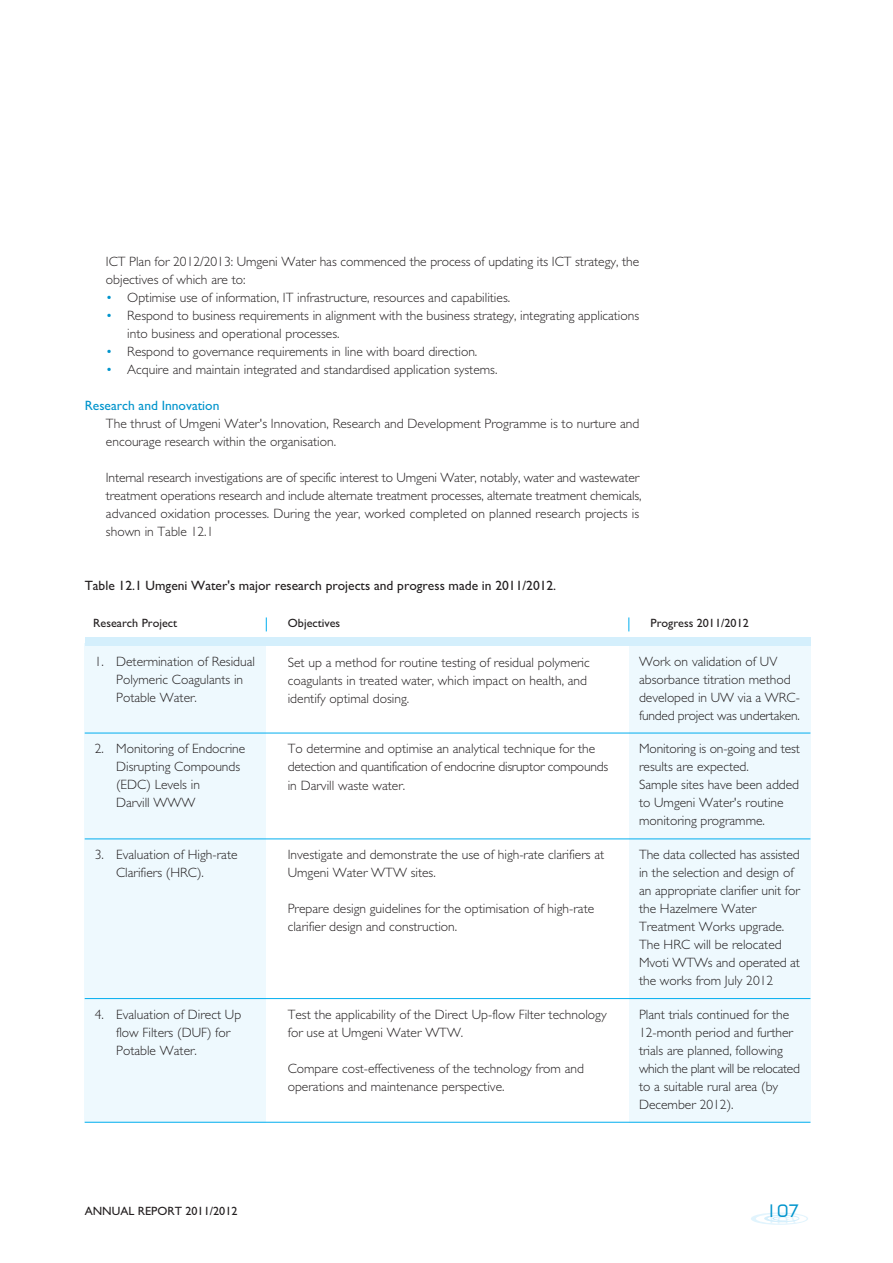
<style>
.page{position:relative;width:893px;height:1263px;background:#fff}
.page>*{position:absolute;margin:0;border:0;box-sizing:border-box;transform-origin:0 0}
.t1{font:300 13.5px/18px "Gill Sans";color:#231f20}
.t2{font:13.5px "Gill Sans";color:#231f20}
.t3{font:13.5px "Gill Sans";color:#0094cc}
.t4{font:12px "Gill Sans";color:#231f20}
.s1{color:#0094cc}
</style>
<div class="page">
<div style="left:628px;top:646px;width:182px;height:476px;background:#eef9fe"></div>
<div style="left:85px;top:643px;width:181px;height:479px;background:#eef9fe"></div>
<svg style="left:266px;top:617px;width:1px;height:14px"></svg>
<hr style="left:85px;top:733px;width:725px;height:1px;background:#00aeef">
<svg style="left:628px;top:617px;width:1px;height:14px"></svg>
<div style="left:85px;top:637px;width:725px;height:9px;background:#d4effc"></div>
<hr style="left:85px;top:838px;width:725px;height:1px;background:#00aeef">
<hr style="left:85px;top:998px;width:725px;height:1px;background:#00aeef">
<hr style="left:85px;top:1122px;width:725px;height:1px;background:#00aeef">
<svg style="left:751px;top:1212px;width:56px;height:13px"></svg>
<p class="t1" style="left:106px;top:254px;width:534px">ICT Plan for 2012/2013: Umgeni Water has commenced the process of updating its ICT strategy, the objectives of which are to:</p>
<p class="t1" style="left:106px;top:290px;width:405px"><span class="s1">•</span> Optimise use of information, IT infrastructure, resources and capabilities.</p>
<p class="t1" style="left:127px;top:308px;width:513px;text-indent:-21px"><span class="s1">•</span> Respond to business requirements in alignment with the business strategy, integrating applications into business and operational processes.</p>
<p class="t1" style="left:106px;top:344px;width:372px"><span class="s1">•</span> Respond to governance requirements in line with board direction.</p>
<p class="t1" style="left:106px;top:362px;width:393px"><span class="s1">•</span> Acquire and maintain integrated and standardised application systems.</p>
<p class="t3" style="left:85px;top:401px;width:136px">Research and Innovation</p>
<p class="t1" style="left:106px;top:416px;width:534px">The thrust of Umgeni Water's Innovation, Research and Development Programme is to nurture and encourage research within the organisation.</p>
<p class="t1" style="left:106px;top:470px;width:537px">Internal research investigations are of specific interest to Umgeni Water, notably, water and wastewater treatment operations research and include alternate treatment processes, alternate treatment chemicals, advanced oxidation processes. During the year, worked completed on planned research projects is shown in Table 12.1</p>
<p class="t2" style="left:85px;top:581px;width:473px">Table 12.1 Umgeni Water's major research projects and progress made in 2011/2012.</p>
<p class="t4" style="left:93px;top:619px;width:85px">Research Project</p>
<p class="t1" style="left:116px;top:654px;width:140px;text-indent:-21px">1. Determination of Residual<br>Polymeric Coagulants in<br>Potable Water.</p>
<p class="t1" style="left:287px;top:654px;width:303px">Set up a method for routine testing of residual polymeric coagulants in treated water, which impact on health, and identify optimal dosing.</p>
<p class="t4" style="left:288px;top:619px;width:54px">Objectives</p>
<p class="t4" style="left:650px;top:619px;width:100px">Progress 2011/2012</p>
<p class="t1" style="left:638px;top:654px;width:162px">Work on validation of UV absorbance titration method developed in UW via a WRC&shy;funded project was undertaken.</p>
<p class="t1" style="left:116px;top:741px;width:131px;text-indent:-21px">2. Monitoring of Endocrine<br>Disrupting Compounds (EDC) Levels in<br>Darvill WWW</p>
<p class="t1" style="left:287px;top:741px;width:322px">To determine and optimise an analytical technique for the detection and quantification of endocrine disruptor compounds in Darvill waste water.</p>
<p class="t1" style="left:638px;top:741px;width:162px">Monitoring is on-going and test results are expected.<br>Sample sites have been added to Umgeni Water's routine monitoring programme.</p>
<p class="t1" style="left:116px;top:847px;width:123px;text-indent:-21px">3. Evaluation of High-rate<br>Clarifiers (HRC).</p>
<p class="t1" style="left:287px;top:847px;width:318px">Investigate and demonstrate the use of high-rate clarifiers at<br>Umgeni Water WTW sites.</p>
<p class="t1" style="left:287px;top:901px;width:308px">Prepare design guidelines for the optimisation of high-rate clarifier design and construction.</p>
<p class="t1" style="left:638px;top:847px;width:162px">The data collected has assisted in the selection and design of an appropriate clarifier unit for the Hazelmere Water<br>Treatment Works upgrade.<br>The HRC will be relocated<br>Mvoti WTWs and operated at the works from July 2012</p>
<p class="t1" style="left:116px;top:1006px;width:126px;text-indent:-21px">4. Evaluation of Direct Up flow Filters (DUF) for<br>Potable Water.</p>
<p class="t1" style="left:287px;top:1007px;width:320px">Test the applicability of the Direct Up-flow Filter technology for use at Umgeni Water WTW.</p>
<p class="t1" style="left:287px;top:1061px;width:297px">Compare cost-effectiveness of the technology from and operations and maintenance perspective.</p>
<p class="t1" style="left:638px;top:1006px;width:162px">Plant trials continued for the<br>12-month period and further trials are planned, following which the plant will be relocated to a suitable rural area (by<br>December 2012).</p>
<p class="t4" style="left:85px;top:1207px;width:154px">ANNUAL REPORT 2011/2012</p>
</div>
